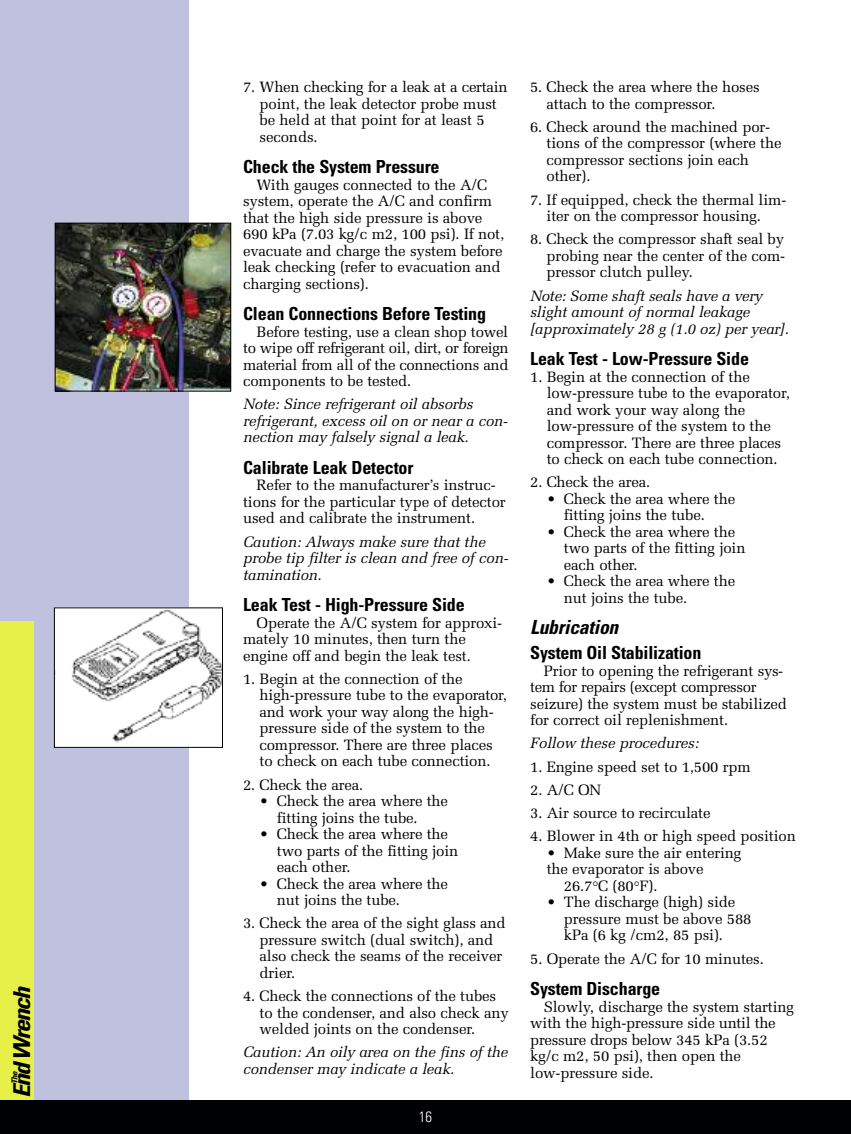
<style>
.page{position:relative;width:851px;height:1134px;background:#fff}
.page>*{position:absolute;margin:0;border:0;box-sizing:border-box;transform-origin:0 0}
.t1{font:italic 700 condensed 23.25px "Univers";color:#000;scale:1.1 1}
.t2{font:italic 700 condensed 19.5px "Univers";letter-spacing:-.01em;color:#000}
.t3{font:700 condensed 18px "Univers";letter-spacing:-.01em;color:#000}
.t4{font:15px/16.5px "Melior";letter-spacing:-.01em;color:#000}
.t5{font:italic 15px/16.5px "Melior";letter-spacing:-.01em;color:#000}
.t6{font:300 condensed 15px "Univers";color:#fff}
.t7{font:italic 700 condensed 8.25px "Univers";color:#000;scale:1.1 1}
</style>
<div class="page">
<div style="left:0;top:0;width:189px;height:1107px;background:#c0c1de"></div>
<div style="left:0;top:621px;width:34px;height:486px;background:#e7f047"></div>
<div style="left:0;top:1100px;width:850px;height:34px;background:#000104"></div>
<img style="left:57px;top:225px;width:172px;height:165px">
<div style="left:55px;top:223px;width:176px;height:169px;border:1px solid #000"></div>
<img style="left:56px;top:610px;width:165px;height:136px">
<div style="left:54px;top:608px;width:169px;height:140px;border:1px solid #000"></div>
<h1 class="t1" style="left:13px;top:1098px;width:103px;rotate:-90deg">End Wrench</h1>
<p class="t7" style="left:11px;top:1084px;width:14px;rotate:-90deg">The</p>
<p class="t4" style="left:259px;top:79px;width:250px;text-indent:-16px">7. When checking for a leak at a certain point, the leak detector probe must be held at that point for at least 5 seconds.</p>
<p class="t3" style="left:243px;top:160px;width:198px">Check the System Pressure</p>
<p class="t4" style="left:243px;top:176px;width:263px;text-indent:14px">With gauges connected to the A/C system, operate the A/C and confirm that the high side pressure is above 690 kPa (7.03 kg/c m2, 100 psi). If not, evacuate and charge the system before leak checking (refer to evacuation and charging sections).</p>
<p class="t3" style="left:243px;top:307px;width:244px">Clean Connections Before Testing</p>
<p class="t4" style="left:243px;top:323px;width:267px;text-align:justify;text-indent:14px">Before testing, use a clean shop towel to wipe off refrigerant oil, dirt, or foreign material from all of the connections and components to be tested.</p>
<p class="t5" style="left:243px;top:396px;width:266px">Note: Since refrigerant oil absorbs refrigerant, excess oil on or near a con&shy;nection may falsely signal a leak.</p>
<p class="t3" style="left:243px;top:461px;width:172px">Calibrate Leak Detector</p>
<p class="t4" style="left:243px;top:477px;width:264px;text-indent:14px">Refer to the manufacturer’s instruc&shy;tions for the particular type of detector used and calibrate the instrument.</p>
<p class="t5" style="left:243px;top:533px;width:267px">Caution: Always make sure that the probe tip filter is clean and free of con&shy;tamination.</p>
<p class="t3" style="left:243px;top:598px;width:223px">Leak Test - High-Pressure Side</p>
<p class="t4" style="left:243px;top:614px;width:261px;text-indent:14px">Operate the A/C system for approxi&shy;mately 10 minutes, then turn the engine off and begin the leak test.</p>
<p class="t4" style="left:259px;top:670px;width:249px;text-indent:-16px">1. Begin at the connection of the high-pressure tube to the evaporator, and work your way along the high&shy;pressure side of the system to the compressor. There are three places to check on each tube connection.</p>
<p class="t4" style="left:243px;top:776px;width:121px">2. Check the area.</p>
<p class="t4" style="left:277px;top:793px;width:173px;text-indent:-17px">• Check the area where the fitting joins the tube.</p>
<p class="t4" style="left:277px;top:826px;width:183px;text-indent:-17px">• Check the area where the two parts of the fitting join each other.</p>
<p class="t4" style="left:277px;top:875px;width:173px;text-indent:-17px">• Check the area where the nut joins the tube.</p>
<p class="t4" style="left:259px;top:915px;width:248px;text-indent:-16px">3. Check the area of the sight glass and pressure switch (dual switch), and also check the seams of the receiver drier.</p>
<p class="t4" style="left:259px;top:988px;width:251px;text-indent:-16px">4. Check the connections of the tubes to the condenser, and also check any welded joints on the condenser.</p>
<p class="t5" style="left:243px;top:1044px;width:266px">Caution: An oily area on the fins of the condenser may indicate a leak.</p>
<p class="t6" style="left:419px;top:1111px;width:15px">16</p>
<p class="t4" style="left:546px;top:79px;width:215px;text-indent:-16px">5. Check the area where the hoses attach to the compressor.</p>
<p class="t4" style="left:546px;top:118px;width:236px;text-indent:-16px">6. Check around the machined por&shy;tions of the compressor (where the compressor sections join each other).</p>
<p class="t4" style="left:546px;top:191px;width:241px;text-indent:-17px">7. If equipped, check the thermal lim&shy;iter on the compressor housing.</p>
<p class="t4" style="left:546px;top:231px;width:240px;text-align:justify;text-indent:-17px">8. Check the compressor shaft seal by probing near the center of the com&shy;pressor clutch pulley.</p>
<p class="t5" style="left:530px;top:287px;width:260px">Note: Some shaft seals have a very slight amount of normal leakage [approximately 28 g (1.0 oz) per year].</p>
<p class="t3" style="left:530px;top:352px;width:220px">Leak Test - Low-Pressure Side</p>
<p class="t4" style="left:546px;top:368px;width:245px;text-indent:-16px">1. Begin at the connection of the low-pressure tube to the evaporator, and work your way along the low-pressure of the system to the compressor. There are three places to check on each tube connection.</p>
<p class="t4" style="left:530px;top:474px;width:121px">2. Check the area.</p>
<p class="t4" style="left:564px;top:490px;width:173px;text-indent:-17px">• Check the area where the fitting joins the tube.</p>
<p class="t4" style="left:564px;top:523px;width:183px;text-indent:-17px">• Check the area where the two parts of the fitting join each other.</p>
<p class="t4" style="left:564px;top:573px;width:173px;text-indent:-17px">• Check the area where the nut joins the tube.</p>
<h2 class="t2" style="left:530px;top:620px;width:90px">Lubrication</h2>
<p class="t3" style="left:530px;top:646px;width:173px">System Oil Stabilization</p>
<p class="t4" style="left:530px;top:662px;width:258px;text-indent:14px">Prior to opening the refrigerant sys&shy;tem for repairs (except compressor seizure) the system must be stabilized for correct oil replenishment.</p>
<p class="t5" style="left:530px;top:735px;width:170px">Follow these procedures:</p>
<p class="t4" style="left:530px;top:758px;width:222px">1. Engine speed set to 1,500 rpm</p>
<p class="t4" style="left:530px;top:781px;width:73px">2. A/C ON</p>
<p class="t4" style="left:530px;top:805px;width:182px">3. Air source to recirculate</p>
<p class="t4" style="left:530px;top:828px;width:267px">4. Blower in 4th or high speed position</p>
<p class="t4" style="left:546px;top:844px;width:196px">• Make sure the air entering</p>
<p class="t4" style="left:546px;top:861px;width:158px">the evaporator is above</p>
<p class="t4" style="left:564px;top:877px;width:95px">26.7°C (80°F).</p>
<p class="t4" style="left:564px;top:894px;width:189px;text-indent:-17px">• The discharge (high) side pressure must be above 588 kPa (6 kg /cm2, 85 psi).</p>
<p class="t4" style="left:530px;top:950px;width:235px">5. Operate the A/C for 10 minutes.</p>
<p class="t3" style="left:530px;top:982px;width:131px">System Discharge</p>
<p class="t4" style="left:530px;top:998px;width:265px;text-indent:14px">Slowly, discharge the system starting with the high-pressure side until the pressure drops below 345 kPa (3.52 kg/c m2, 50 psi), then open the low-pressure side.</p>
</div>
